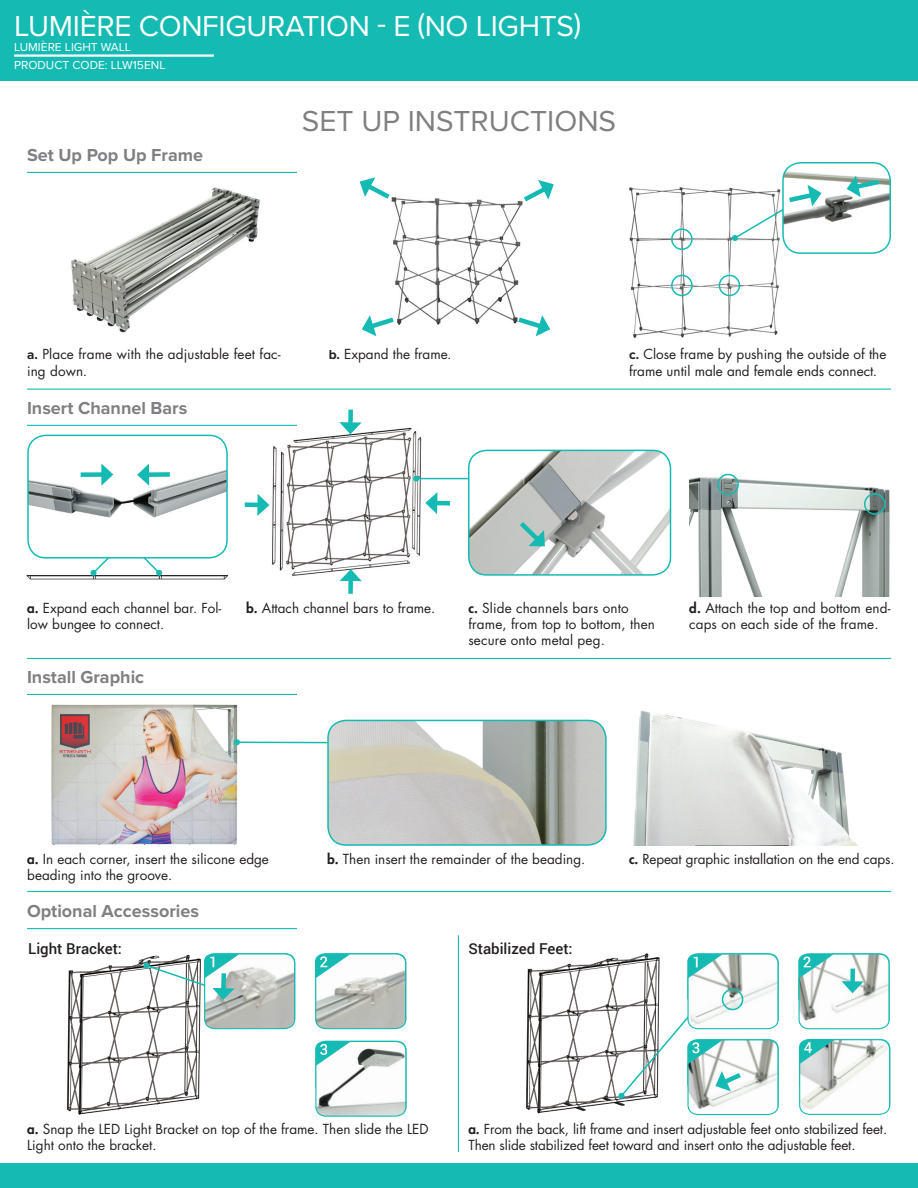
<style>
.page{position:relative;width:918px;height:1188px;background:#fff}
.page>*{position:absolute;margin:0;border:0;box-sizing:border-box;transform-origin:0 0}
.Category_Sub_Title_2{font:30px "Proxima Nova";letter-spacing:-.01em;color:#fff}
.Category_Sub_Title_2-2{font:30px "Proxima Nova";color:#808083}
.t1{font:700 18px "Proxima Nova";color:#808083}
.t2{font:500 15px "Roboto";color:#231f20}
.t3{font:13.5px/16.2px "Futura Std";color:#231f20}
.top_page_name_regula{font:12px "Proxima Nova";color:#fff}
.s1{font-family:"Proxima Nova";font-weight:700}
.s2{font-family:"Proxima Nova"}
.s3{font-weight:800}
</style>
<div class="page">
<div style="left:0;top:1164px;width:918px;height:24px;background:#15bbb3"></div>
<div style="left:0;top:0;width:918px;height:81px;background:#15bbb3"></div>
<hr style="left:14px;top:54px;width:200px;height:3px;background:#fff">
<hr style="left:27px;top:389px;width:864px;height:1px;background:#15bbb3">
<hr style="left:27px;top:172px;width:270px;height:1px;background:#15bbb3">
<img style="left:376px;top:197px;width:175px;height:140px">
<img style="left:70px;top:187px;width:190px;height:146px">
<img style="left:26px;top:571px;width:202px;height:9px">
<img style="left:245px;top:424px;width:203px;height:158px">
<img style="left:689px;top:473px;width:201px;height:124px">
<img style="left:629px;top:187px;width:150px;height:151px">
<hr style="left:27px;top:658px;width:864px;height:1px;background:#15bbb3">
<hr style="left:27px;top:425px;width:270px;height:1px;background:#15bbb3">
<svg style="left:519px;top:180px;width:35px;height:26px"></svg>
<svg style="left:360px;top:177px;width:35px;height:26px"></svg>
<svg style="left:362px;top:314px;width:37px;height:22px"></svg>
<svg style="left:513px;top:314px;width:37px;height:22px"></svg>
<div style="left:433px;top:501px;width:17px;height:5px;background:#15bbb3"></div>
<svg style="left:425px;top:492px;width:12px;height:22px"></svg>
<div style="left:348px;top:577px;width:5px;height:17px;background:#15bbb3"></div>
<svg style="left:340px;top:569px;width:22px;height:12px"></svg>
<div style="left:348px;top:410px;width:5px;height:16px;background:#15bbb3"></div>
<svg style="left:339px;top:422px;width:23px;height:12px"></svg>
<div style="left:245px;top:502px;width:17px;height:5px;background:#15bbb3"></div>
<svg style="left:257px;top:494px;width:12px;height:22px"></svg>
<svg style="left:91px;top:559px;width:22px;height:17px"></svg>
<hr style="left:416px;top:478px;width:68px;height:1px;background:#15bbb3">
<svg style="left:413px;top:475px;width:7px;height:7px"></svg>
<svg style="left:140px;top:559px;width:22px;height:17px"></svg>
<div style="left:671px;top:228px;width:22px;height:22px;border:2px solid #15bbb3;border-radius:50%"></div>
<div style="left:671px;top:275px;width:22px;height:21px;border:2px solid #15bbb3;border-radius:50%"></div>
<div style="left:719px;top:275px;width:21px;height:21px;border:2px solid #15bbb3;border-radius:50%"></div>
<div style="left:717px;top:474px;width:22px;height:21px;border:2px solid #15bbb3;border-radius:50%"></div>
<div style="left:864px;top:493px;width:22px;height:22px;border:2px solid #15bbb3;border-radius:50%"></div>
<img style="left:51px;top:704px;width:187px;height:141px">
<img style="left:633px;top:710px;width:225px;height:136px">
<img style="left:66px;top:959px;width:134px;height:156px">
<img style="left:526px;top:957px;width:93px;height:157px">
<hr style="left:458px;top:935px;width:1px;height:217px;background:#15bbb3">
<hr style="left:27px;top:891px;width:864px;height:1px;background:#15bbb3">
<hr style="left:27px;top:694px;width:270px;height:1px;background:#15bbb3">
<hr style="left:27px;top:928px;width:270px;height:1px;background:#15bbb3">
<svg style="left:234px;top:739px;width:93px;height:7px"></svg>
<svg style="left:798px;top:953px;width:92px;height:77px"></svg>
<svg style="left:315px;top:953px;width:92px;height:77px"></svg>
<svg style="left:315px;top:1040px;width:92px;height:77px"></svg>
<svg style="left:619px;top:953px;width:160px;height:163px"></svg>
<svg style="left:799px;top:1039px;width:92px;height:76px"></svg>
<svg style="left:143px;top:953px;width:153px;height:77px"></svg>
<img style="left:28px;top:435px;width:199px;height:121px">
<div style="left:27px;top:435px;width:201px;height:124px;border:2px solid #15bbb3;border-radius:18px"></div>
<div style="left:81px;top:472px;width:25px;height:5px;background:#15bbb3"></div>
<svg style="left:101px;top:464px;width:12px;height:22px"></svg>
<div style="left:145px;top:472px;width:25px;height:5px;background:#15bbb3"></div>
<svg style="left:137px;top:464px;width:12px;height:22px"></svg>
<img style="left:783px;top:163px;width:107px;height:90px">
<div style="left:782px;top:162px;width:109px;height:92px;border:2px solid #15bbb3;border-radius:18px"></div>
<svg style="left:847px;top:176px;width:37px;height:21px"></svg>
<svg style="left:732px;top:185px;width:90px;height:56px"></svg>
<img style="left:469px;top:450px;width:202px;height:125px">
<div style="left:468px;top:450px;width:203px;height:126px;border:2px solid #15bbb3;border-radius:18px"></div>
<img style="left:328px;top:720px;width:276px;height:125px">
<div style="left:327px;top:720px;width:280px;height:126px;border:2px solid #15bbb3;border-radius:18px"></div>
<svg style="left:515px;top:517px;width:31px;height:30px"></svg>
<p class="Category_Sub_Title_2" style="left:14px;top:8px;width:569px">LUMIÈRE CONFIGURATION - E (NO LIGHTS)</p>
<p class="top_page_name_regula" style="left:14px;top:58px;width:153px">PRODUCT CODE: LLW15ENL</p>
<p class="top_page_name_regula" style="left:14px;top:40px;width:119px">LUMIÈRE LIGHT WALL</p>
<p class="t1" style="left:27px;top:144px;width:178px">Set Up Pop Up Frame</p>
<p class="Category_Sub_Title_2-2" style="left:302px;top:103px;width:316px">SET UP INSTRUCTIONS</p>
<p class="t3" style="left:27px;top:347px;width:255px"><span class="s1">a.</span> Place frame with the adjustable feet fac&shy;ing down<span class="s2">.</span></p>
<p class="t3" style="left:329px;top:347px;width:124px"><span class="s1">b.</span> Expand the frame<span class="s2">.</span></p>
<p class="t3" style="left:629px;top:347px;width:259px"><span class="s1">c.</span> Close frame by pushing the outside of the frame until male and female ends connect<span class="s2">.</span></p>
<p class="t1" style="left:27px;top:397px;width:162px">Insert Channel Bars</p>
<p class="t3" style="left:27px;top:600px;width:196px"><span class="s3">a.</span> Expand each channel bar. Fol&shy;low bungee to connect.</p>
<p class="t3" style="left:246px;top:600px;width:191px"><span class="s3">b.</span> Attach channel bars to frame.</p>
<p class="t3" style="left:468px;top:600px;width:188px"><span class="s3">c.</span> Slide channels bars onto frame, from top to bottom, then secure onto metal peg.</p>
<p class="t3" style="left:689px;top:600px;width:203px"><span class="s3">d.</span> Attach the top and bottom end&shy;caps on each side of the frame.</p>
<p class="t1" style="left:27px;top:667px;width:119px">Install Graphic</p>
<p class="t3" style="left:27px;top:851px;width:243px"><span class="s3">a.</span> In each corner, insert the silicone edge beading into the groove.</p>
<p class="t3" style="left:327px;top:851px;width:260px"><span class="s3">b.</span> Then insert the remainder of the beading.</p>
<p class="t3" style="left:629px;top:851px;width:267px"><span class="s3">c.</span> Repeat graphic installation on the end caps.</p>
<p class="t1" style="left:27px;top:901px;width:173px">Optional Accessories</p>
<p class="t2" style="left:28px;top:938px;width:95px">Light Bracket:</p>
<p class="t2" style="left:468px;top:938px;width:106px">Stabilized Feet:</p>
<p class="t3" style="left:27px;top:1121px;width:403px"><span class="s3">a.</span> Snap the LED Light Bracket on top of the frame. Then slide the LED<br>Light onto the bracket.</p>
<p class="t3" style="left:468px;top:1121px;width:420px"><span class="s3">a.</span> From the back, lift frame and insert adjustable feet onto stabilized feet.<br>Then slide stabilized feet toward and insert onto the adjustable feet.</p>
</div>
